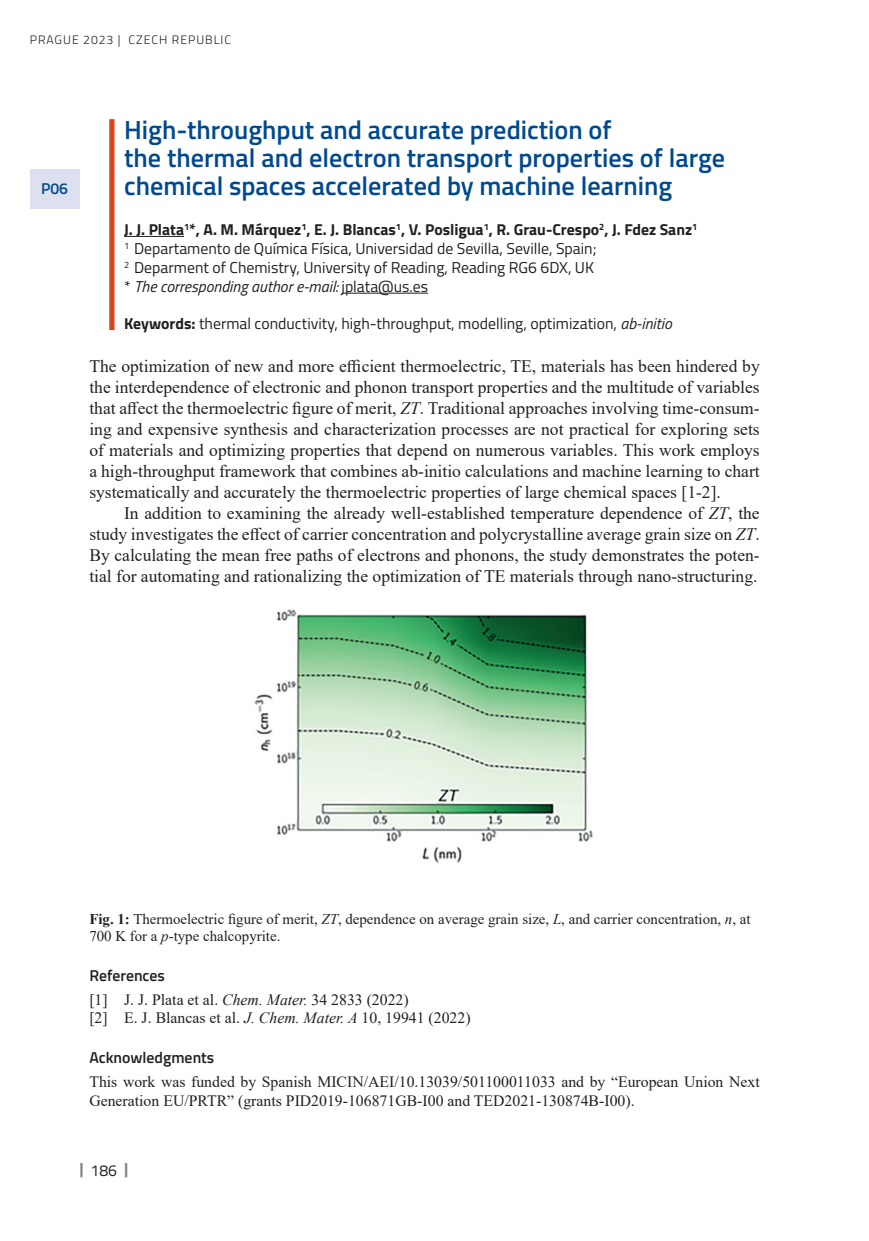
<style>
.page{position:relative;width:869px;height:1241px;background:#fff}
.page>*{position:absolute;margin:0;border:0;box-sizing:border-box;transform-origin:0 0}
.t1{font:600 26.25px/28px "Titillium Web";color:#01498e}
.t2{font:17.5px/21px "Times New Roman";color:#231f20;text-align:justify}
.t3{font:15.75px/18.9px "Titillium Web";color:#231f20}
.t4{font:15.75px/18.2px "Times New Roman";color:#231f20}
.t5{font:600 15.75px "Titillium Web";color:#231f20}
.t6{font:600 15.75px "Titillium Web";color:#01498e}
.t7{font:14.88px/17.5px "Times New Roman";color:#231f20}
.t8{font:300 12.25px "Titillium Web";letter-spacing:.08em;color:#231f20}
.s1{font-weight:700}
.s2{font-style:italic}
.s3{font-weight:700;color:#808285}
</style>
<div class="page">
<div style="left:30px;top:169px;width:49px;height:39px;background:#dde1ef"></div>
<hr style="left:124px;top:236px;width:60px;height:1px;background:#231f20">
<hr style="left:341px;top:293px;width:87px;height:1px;background:#231f20">
<img style="left:254px;top:609px;width:339px;height:254px">
<div style="left:109px;top:119px;width:5px;height:211px;background:#d9461d"></div>
<p class="t8" style="left:30px;top:30px;width:203px">PRAGUE 2023 | CZECH REPUBLIC</p>
<p class="t6" style="left:41px;top:176px;width:28px">P06</p>
<h1 class="t1" style="left:124px;top:114px;width:602px">High-throughput and accurate prediction of<br>the thermal and electron transport properties of large chemical spaces accelerated by machine learning</h1>
<p class="t3" style="left:124px;top:219px;width:574px"><span class="s1">J. J. Plata</span><sup>1</sup><span class="s1">*, A. M. Márquez</span><sup>1</sup><span class="s1">, E. J. Blancas</span><sup>1</sup><span class="s1">, V. Posligua</span><sup>1</sup><span class="s1">, R. Grau-Crespo</span><sup>2</sup><span class="s1">, J. Fdez Sanz</span><sup>1<br></sup><sup>1</sup> Departamento de Química Física, Universidad de Sevilla, Seville, Spain;<br><sup>2</sup> Deparment of Chemistry, University of Reading, Reading RG6 6DX, UK<br>* <span class="s2">The corresponding author e-mail:</span> jplata@us.es</p>
<p class="t3" style="left:124px;top:314px;width:549px"><span class="s1">Keywords:</span> thermal conductivity, high-throughput, modelling, optimization, <span class="s2">ab-initio</span></p>
<p class="t2" style="left:89px;top:354px;width:671px">The optimization of new and more efficient thermoelectric, TE, materials has been hindered by the interdependence of electronic and phonon transport properties and the multitude of variables that affect the thermoelectric figure of merit, <span class="s2">ZT</span>. Traditional approaches involving time-consum&shy;ing and expensive synthesis and characterization processes are not practical for exploring sets of materials and optimizing properties that depend on numerous variables. This work employs a high-throughput framework that combines ab-initio calculations and machine learning to chart systematically and accurately the thermoelectric properties of large chemical spaces [1-2].</p>
<p class="t2" style="left:89px;top:501px;width:671px;text-indent:35px">In addition to examining the already well-established temperature dependence of <span class="s2">ZT</span>, the study investigates the effect of carrier concentration and polycrystalline average grain size on <span class="s2">ZT</span>.<br>By calculating the mean free paths of electrons and phonons, the study demonstrates the poten&shy;tial for automating and rationalizing the optimization of TE materials through nano-structuring.</p>
<p class="t7" style="left:89px;top:909px;width:662px"><span class="s1">Fig. 1:</span> Thermoelectric figure of merit, <span class="s2">ZT</span>, dependence on average grain size, <span class="s2">L</span>, and carrier concentration, <span class="s2">n</span>, at<br>700 K for a <span class="s2">p</span>-type chalcopyrite.</p>
<p class="t5" style="left:89px;top:963px;width:77px">References</p>
<p class="t4" style="left:89px;top:989px;width:382px">[1] J. J. Plata et al. <span class="s2">Chem. Mater.</span> 34 2833 (2022)<br>[2] E. J. Blancas et al. <span class="s2">J. Chem. Mater. A</span> 10, 19941 (2022)</p>
<p class="t5" style="left:89px;top:1045px;width:126px">Acknowledgments</p>
<p class="t4" style="left:89px;top:1071px;width:671px;line-height:19.2px">This work was funded by Spanish MICIN/AEI/10.13039/501100011033 and by “European Union Next<br>Generation EU/PRTR” (grants PID2019-106871GB-I00 and TED2021-130874B-I00).</p>
<p class="t3" style="left:79px;top:1160px;width:50px"><span class="s3">|</span> 186 <span class="s3">|</span></p>
</div>
